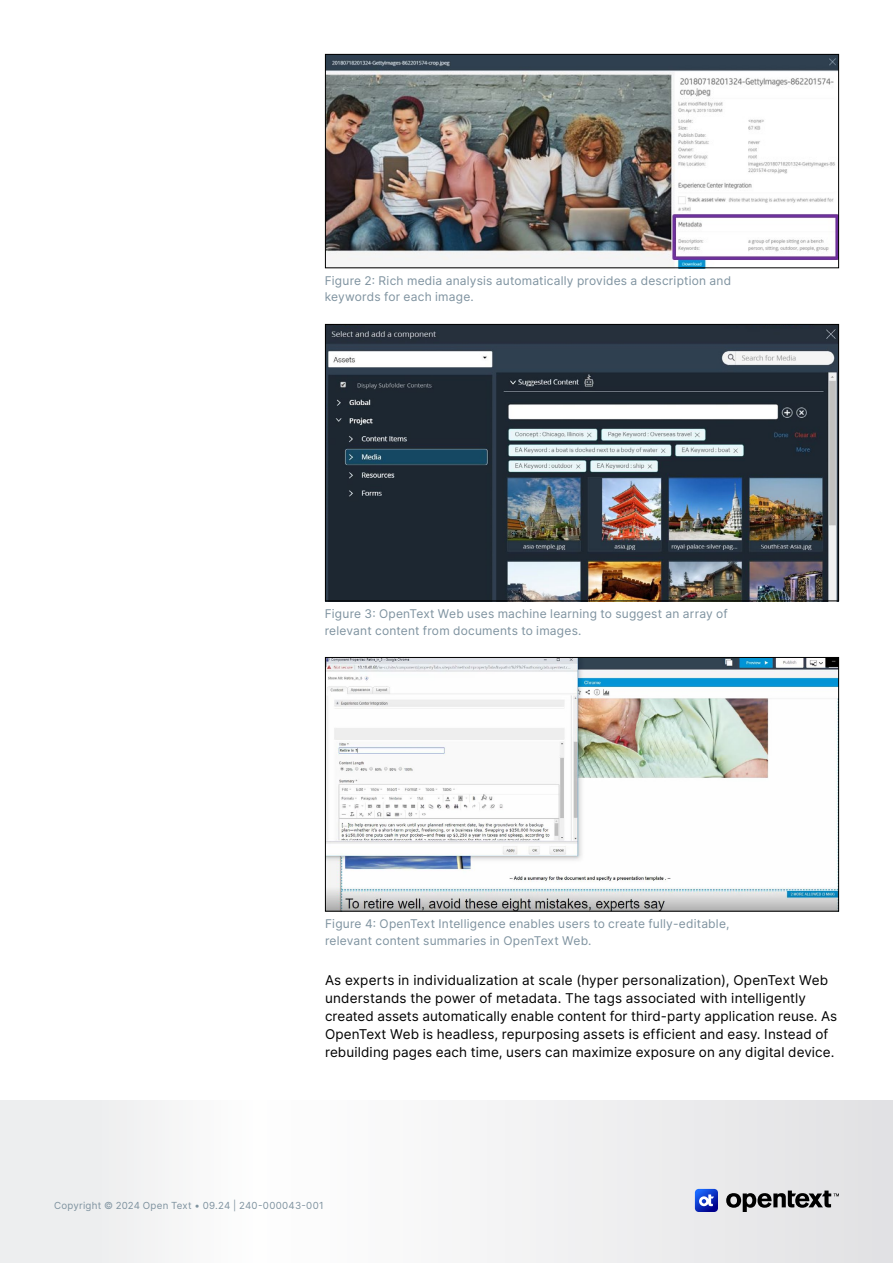
<style>
.page{position:relative;width:893px;height:1263px;background:#fff}
.page>*{position:absolute;margin:0;border:0;box-sizing:border-box;transform-origin:0 0}
.Body{font:13.5px/18px "Inter";letter-spacing:.01em;color:#000}
.t1{font:12px/16.5px "Inter";letter-spacing:.02em;color:#7e929f}
.t2{font:9.75px "Inter";letter-spacing:.025em;color:#7e929f}
</style>
<div class="page">
<svg style="left:0;top:1101px;width:893px;height:162px"></svg>
<svg style="left:726px;top:1190px;width:113px;height:22px;background:#8c8c8d"></svg>
<svg style="left:695px;top:1189px;width:23px;height:23px"></svg>
<img style="left:327px;top:56px;width:510px;height:210px">
<div style="left:325px;top:54px;width:514px;height:214px;border:1px solid #000"></div>
<img style="left:327px;top:326px;width:510px;height:273px">
<div style="left:325px;top:324px;width:514px;height:277px;border:1px solid #000"></div>
<img style="left:327px;top:659px;width:510px;height:250px">
<div style="left:325px;top:657px;width:514px;height:254px;border:1px solid #000"></div>
<p class="t1" style="left:325px;top:272px;width:408px">Figure 2: Rich media analysis automatically provides a description and keywords for each image.</p>
<p class="t1" style="left:325px;top:605px;width:404px">Figure 3: OpenText Web uses machine learning to suggest an array of relevant content from documents to images.</p>
<p class="t1" style="left:325px;top:915px;width:406px">Figure 4: OpenText Intelligence enables users to create fully-editable, relevant content summaries in OpenText Web.</p>
<p class="Body" style="left:325px;top:971px;width:514px">As experts in individualization at scale (hyper personalization), OpenText Web understands the power of metadata. The tags associated with intelligently created assets automatically enable content for third-party application reuse. As OpenText Web is headless, repurposing assets is efficient and easy. Instead of rebuilding pages each time, users can maximize exposure on any digital device.</p>
<p class="t2" style="left:54px;top:1198px;width:271px">Copyright © 2024 Open Text • 09.24 | 240-000043-001</p>
</div>
